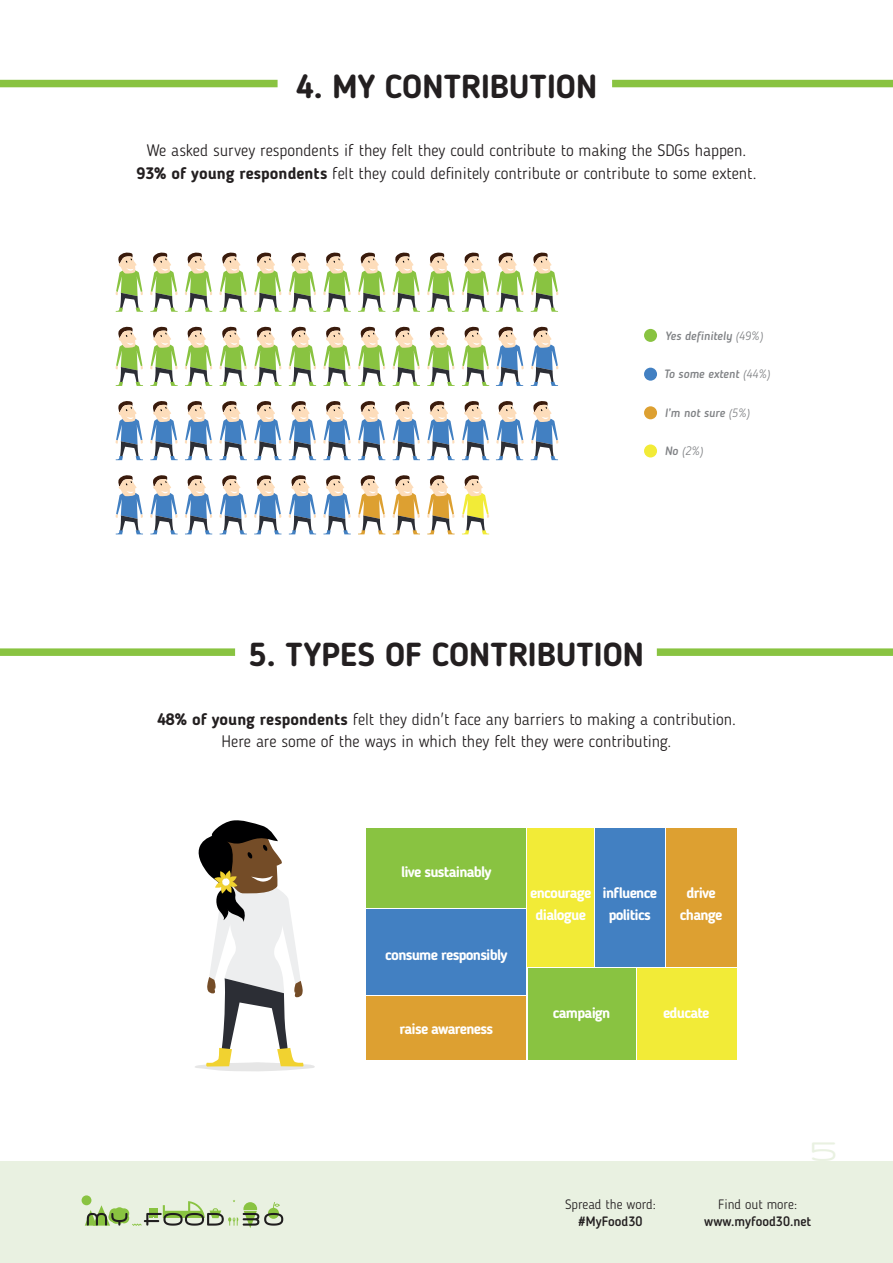
<style>
.page{position:relative;width:893px;height:1263px;background:#fff}
.page>*{position:absolute;margin:0;border:0;box-sizing:border-box;transform-origin:0 0}
.t1{font:700 33px "Blogger Sans";color:#231f20}
.t2{font:33px "Air Conditioner";color:#e9f1e1}
.t3{font:300 16.5px/22.5px "Blogger Sans";color:#231f20;text-align:center}
.t4{font:700 15px/22.5px "Blogger Sans";letter-spacing:-.05em;color:#fff;text-align:center}
.t5{font:300 13.5px "Blogger Sans";color:#231f20}
.t6{font:500 13.5px "Blogger Sans";color:#231f20}
.t7{font:italic 500 12px "Blogger Sans";color:#808285}
.t8{font:italic 300 12px "Blogger Sans";color:#808285}
.s1{font-weight:700}
.s2{font-weight:300}
.s3{font-weight:500}
</style>
<div class="page">
<div style="left:0;top:80px;width:278px;height:7px;background:#89c341"></div>
<div style="left:612px;top:80px;width:281px;height:7px;background:#89c341"></div>
<div style="left:0;top:1161px;width:893px;height:102px;background:#e9f1e1"></div>
<div style="left:82px;top:1195px;width:9px;height:10px;background:#89c341;border-radius:50%"></div>
<svg style="left:85px;top:1200px;width:198px;height:28px"></svg>
<div style="left:0;top:648px;width:235px;height:8px;background:#89c341"></div>
<div style="left:657px;top:648px;width:236px;height:8px;background:#89c341"></div>
<svg style="left:115px;top:252px;width:28px;height:60px"></svg>
<svg style="left:150px;top:252px;width:28px;height:60px"></svg>
<svg style="left:185px;top:252px;width:27px;height:60px"></svg>
<svg style="left:219px;top:252px;width:28px;height:60px"></svg>
<svg style="left:254px;top:252px;width:28px;height:60px"></svg>
<svg style="left:289px;top:252px;width:27px;height:60px"></svg>
<svg style="left:323px;top:252px;width:28px;height:60px"></svg>
<svg style="left:358px;top:252px;width:27px;height:60px"></svg>
<svg style="left:392px;top:252px;width:28px;height:60px"></svg>
<svg style="left:427px;top:252px;width:28px;height:60px"></svg>
<svg style="left:462px;top:252px;width:27px;height:60px"></svg>
<svg style="left:496px;top:252px;width:28px;height:60px"></svg>
<svg style="left:531px;top:252px;width:27px;height:60px"></svg>
<svg style="left:115px;top:326px;width:28px;height:60px"></svg>
<svg style="left:150px;top:326px;width:28px;height:60px"></svg>
<svg style="left:185px;top:326px;width:27px;height:60px"></svg>
<svg style="left:219px;top:326px;width:28px;height:60px"></svg>
<svg style="left:254px;top:326px;width:28px;height:60px"></svg>
<svg style="left:289px;top:326px;width:27px;height:60px"></svg>
<svg style="left:323px;top:326px;width:28px;height:60px"></svg>
<svg style="left:358px;top:326px;width:27px;height:60px"></svg>
<svg style="left:392px;top:326px;width:28px;height:60px"></svg>
<svg style="left:427px;top:326px;width:28px;height:60px"></svg>
<svg style="left:462px;top:326px;width:27px;height:60px"></svg>
<svg style="left:496px;top:326px;width:28px;height:60px"></svg>
<svg style="left:531px;top:326px;width:27px;height:60px"></svg>
<svg style="left:358px;top:475px;width:27px;height:59px"></svg>
<svg style="left:392px;top:475px;width:28px;height:59px"></svg>
<svg style="left:427px;top:475px;width:28px;height:59px"></svg>
<svg style="left:462px;top:475px;width:27px;height:59px"></svg>
<svg style="left:115px;top:475px;width:28px;height:59px"></svg>
<svg style="left:150px;top:475px;width:28px;height:59px"></svg>
<svg style="left:185px;top:475px;width:27px;height:59px"></svg>
<svg style="left:219px;top:475px;width:28px;height:59px"></svg>
<svg style="left:254px;top:475px;width:28px;height:59px"></svg>
<svg style="left:289px;top:475px;width:27px;height:59px"></svg>
<svg style="left:323px;top:475px;width:28px;height:59px"></svg>
<svg style="left:115px;top:401px;width:28px;height:59px"></svg>
<svg style="left:150px;top:401px;width:28px;height:59px"></svg>
<svg style="left:185px;top:401px;width:27px;height:59px"></svg>
<svg style="left:219px;top:401px;width:28px;height:59px"></svg>
<svg style="left:254px;top:401px;width:28px;height:59px"></svg>
<svg style="left:289px;top:401px;width:27px;height:59px"></svg>
<svg style="left:323px;top:401px;width:28px;height:59px"></svg>
<svg style="left:358px;top:401px;width:27px;height:59px"></svg>
<svg style="left:392px;top:401px;width:28px;height:59px"></svg>
<svg style="left:427px;top:401px;width:28px;height:59px"></svg>
<svg style="left:462px;top:401px;width:27px;height:59px"></svg>
<svg style="left:496px;top:401px;width:28px;height:59px"></svg>
<svg style="left:531px;top:401px;width:27px;height:59px"></svg>
<div style="left:644px;top:329px;width:13px;height:13px;background:#89c341;border-radius:50%"></div>
<div style="left:644px;top:368px;width:13px;height:13px;background:#4280c2;border-radius:50%"></div>
<div style="left:644px;top:406px;width:13px;height:13px;background:#dda031;border-radius:50%"></div>
<div style="left:644px;top:444px;width:13px;height:13px;background:#f2eb37;border-radius:50%"></div>
<div style="left:367px;top:828px;width:159px;height:80px;background:#89c341"></div>
<div style="left:367px;top:909px;width:159px;height:86px;background:#4280c2"></div>
<div style="left:367px;top:996px;width:159px;height:64px;background:#dda031"></div>
<div style="left:528px;top:968px;width:107px;height:92px;background:#89c341"></div>
<div style="left:637px;top:968px;width:99px;height:92px;background:#f2eb37"></div>
<div style="left:666px;top:828px;width:70px;height:139px;background:#dda031"></div>
<div style="left:595px;top:828px;width:69px;height:139px;background:#4280c2"></div>
<div style="left:528px;top:828px;width:66px;height:139px;background:#f2eb37"></div>
<svg style="left:195px;top:820px;width:120px;height:251px"></svg>
<h1 class="t1" style="left:296px;top:66px;width:303px">4. MY CONTRIBUTION</h1>
<p class="t3" style="left:136px;top:139px;width:621px">We asked survey respondents if they felt they could contribute to making the SDGs happen.<br><span class="s1">93% of young respondents</span> felt they could definitely contribute or contribute to some extent.</p>
<p class="t7" style="left:665px;top:328px;width:99px">Yes definitely <span class="s2">(49%)</span></p>
<p class="t7" style="left:664px;top:367px;width:108px">To some extent <span class="s2">(44%)</span></p>
<p class="t7" style="left:665px;top:406px;width:86px">I’m not sure <span class="s2">(5%)</span></p>
<p class="t8" style="left:665px;top:444px;width:39px"><span class="s3">No</span> (2%)</p>
<h1 class="t1" style="left:249px;top:635px;width:397px">5. TYPES OF CONTRIBUTION</h1>
<p class="t3" style="left:157px;top:708px;width:580px"><span class="s1">48% of young respondents</span> felt they didn't face any barriers to making a contribution.<br>Here are some of the ways in which they felt they were contributing.</p>
<p class="t4" style="left:401px;top:860px;width:92px">live sustainably</p>
<p class="t4" style="left:385px;top:943px;width:124px">consume responsibly</p>
<p class="t4" style="left:400px;top:1018px;width:95px">raise awareness</p>
<p class="t4" style="left:530px;top:881px;width:63px">encourage dialogue</p>
<p class="t4" style="left:602px;top:881px;width:56px">influence politics</p>
<p class="t4" style="left:680px;top:881px;width:44px">drive change</p>
<p class="t4" style="left:553px;top:1001px;width:59px">campaign</p>
<p class="t4" style="left:663px;top:1001px;width:48px">educate</p>
<p class="t5" style="left:565px;top:1196px;width:92px">Spread the word:</p>
<p class="t6" style="left:578px;top:1213px;width:66px">#MyFood30</p>
<h1 class="t2" style="left:812px;top:1131px;width:28px">5</h1>
<p class="t5" style="left:718px;top:1196px;width:80px">Find out more:</p>
<p class="t6" style="left:704px;top:1213px;width:109px">www.myfood30.net</p>
</div>
